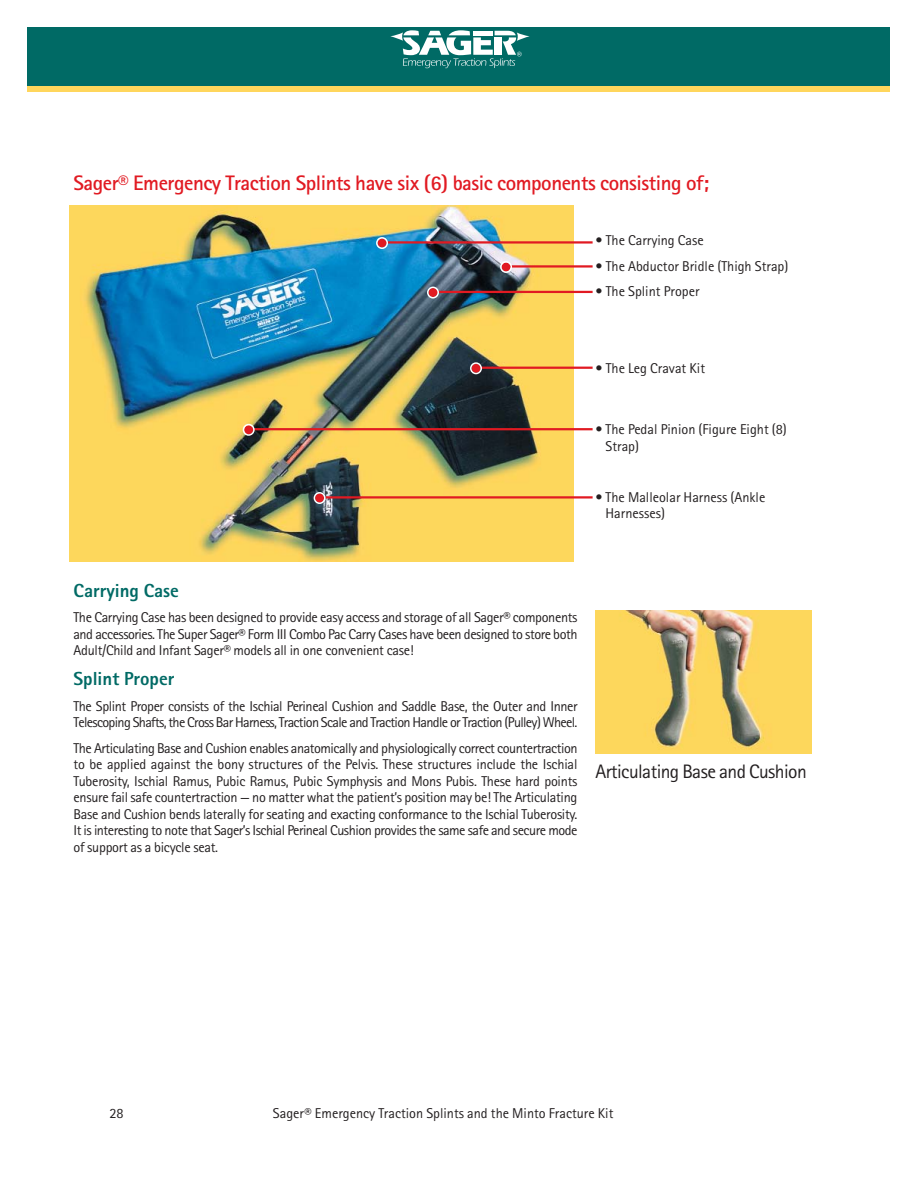
<style>
.page{position:relative;width:918px;height:1188px;background:#fff}
.page>*{position:absolute;margin:0;border:0;box-sizing:border-box;transform-origin:0 0}
.t1{font:700 21px "Rotis Sans Serif";letter-spacing:-.02em;color:#e11a22}
.t2{font:19.5px "Rotis Sans Serif";letter-spacing:-.03em;color:#231f20}
.t3{font:800 18.9px "Rotis Sans Serif";color:#006a65}
.t4{font:14.25px/16.5px "Rotis Sans Serif";letter-spacing:-.02em;color:#231f20;text-align:justify}
.t5{font:14.25px/16.5px "Rotis Sans Serif";color:#231f20}
.t6{font:14.25px/16.5px "Rotis Sans Serif";letter-spacing:-.045em;color:#231f20}
</style>
<div class="page">
<div style="left:27px;top:27px;width:863px;height:65px;background:#ffd65c"></div>
<img style="left:596px;top:610px;width:216px;height:143px">
<img style="left:69px;top:205px;width:504px;height:357px">
<hr style="left:382px;top:241px;width:211px;height:3px;background:#e11a22">
<hr style="left:326px;top:496px;width:267px;height:3px;background:#e11a22">
<hr style="left:254px;top:428px;width:339px;height:2px;background:#e11a22">
<hr style="left:434px;top:291px;width:159px;height:2px;background:#e11a22">
<hr style="left:506px;top:265px;width:87px;height:3px;background:#e11a22">
<hr style="left:478px;top:367px;width:115px;height:2px;background:#e11a22">
<div style="left:27px;top:27px;width:863px;height:59px;background:#006a65"></div>
<svg style="left:390px;top:30px;width:140px;height:38px"></svg>
<svg style="left:376px;top:237px;width:12px;height:12px"></svg>
<svg style="left:314px;top:492px;width:12px;height:12px"></svg>
<svg style="left:243px;top:424px;width:12px;height:12px"></svg>
<svg style="left:427px;top:287px;width:12px;height:12px"></svg>
<svg style="left:500px;top:261px;width:12px;height:12px"></svg>
<svg style="left:470px;top:362px;width:12px;height:12px"></svg>
<h1 class="t1" style="left:73px;top:176px;width:637px">Sager® Emergency Traction Splints have six (6) basic components consisting of;</h1>
<p class="t5" style="left:596px;top:234px;width:110px">• The Carrying Case</p>
<p class="t5" style="left:596px;top:259px;width:194px">• The Abductor Bridle (Thigh Strap)</p>
<p class="t5" style="left:596px;top:285px;width:106px">• The Splint Proper</p>
<p class="t5" style="left:596px;top:361px;width:111px">• The Leg Cravat Kit</p>
<p class="t5" style="left:606px;top:423px;width:183px;text-indent:-10px">• The Pedal Pinion (Figure Eight (8)<br>Strap)</p>
<p class="t5" style="left:606px;top:490px;width:161px;text-indent:-10px">• The Malleolar Harness (Ankle<br>Harnesses)</p>
<h3 class="t3" style="left:73px;top:583px;width:107px">Carrying Case</h3>
<p class="t4" style="left:73px;top:610px;width:506px">The Carrying Case has been designed to provide easy access and storage of all Sager® components and accessories. The Super Sager® Form III Combo Pac Carry Cases have been designed to store both Adult/Child and Infant Sager® models all in one convenient case!</p>
<h3 class="t3" style="left:73px;top:672px;width:102px">Splint Proper</h3>
<p class="t6" style="left:73px;top:699px;width:505px">The Splint Proper consists of the Ischial Perineal Cushion and Saddle Base, the Outer and Inner<br>Telescoping Shafts, the Cross Bar Harness, Traction Scale and Traction Handle or Traction (Pulley) Wheel.</p>
<p class="t4" style="left:73px;top:741px;width:506px">The Articulating Base and Cushion enables anatomically and physiologically correct countertraction to be applied against the bony structures of the Pelvis. These structures include the Ischial Tuberosity, Ischial Ramus, Pubic Ramus, Pubic Symphysis and Mons Pubis. These hard points ensure fail safe countertraction — no matter what the patient’s position may be! The Articulating Base and Cushion bends laterally for seating and exacting conformance to the Ischial Tuberosity.<br>It is interesting to note that Sager’s Ischial Perineal Cushion provides the same safe and secure mode of support as a bicycle seat.</p>
<h2 class="t2" style="left:596px;top:764px;width:213px">Articulating Base and Cushion</h2>
<p class="t4" style="left:110px;top:1107px;width:16px">28</p>
<p class="t5" style="left:273px;top:1107px;width:342px">Sager® Emergency Traction Splints and the Minto Fracture Kit</p>
</div>
